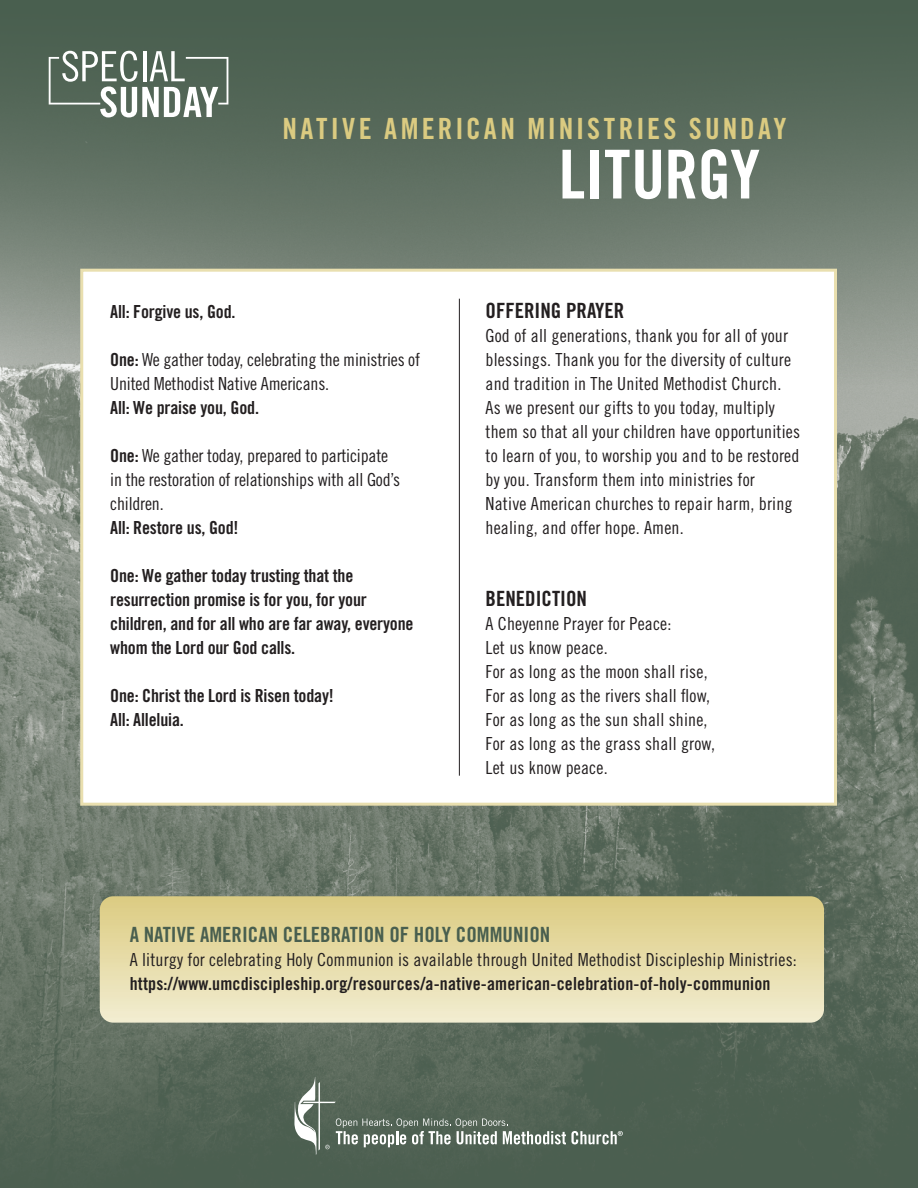
<style>
.page{position:relative;width:918px;height:1188px;background:#fff}
.page>*{position:absolute;margin:0;border:0;box-sizing:border-box;transform-origin:0 0}
.t1{font:67.5px "Trade Gothic LT Std Bd Cn 20";letter-spacing:-.005em;color:#fff}
.t2{font:29.25px "Trade Gothic LT Std Bd Cn 20";letter-spacing:.105em;color:#dbcb81}
._2020_KIT_Body_Text{font:21px "Trade Gothic LT Std Bd Cn 20";color:#495f4f}
._2020_KIT_Body_Text-2{font:21px "Trade Gothic LT Std Bd Cn 20";color:#231f20}
._2020_KIT_Body_Text-3{font:18px/24px "Trade Gothic LT Std Cn 18";letter-spacing:.01em;color:#231f20}
._2020_KIT_Body_Text-4{font:18px/24px "Trade Gothic LT Std Bd Cn 20";letter-spacing:-.01em;color:#231f20}
._2020_KIT_Body_Text-5{font:18px/24px "Trade Gothic LT Std Cn 18";letter-spacing:-.01em;color:#231f20}
._2020_KIT_Body_Text-6{font:18px "Trade Gothic LT Std Bd Cn 20";letter-spacing:.01em;color:#231f20}
.s1{font-family:"Trade Gothic LT Std Bd Cn 20"}
</style>
<div class="page">
<img style="left:0;top:384px;width:918px;height:804px">
<svg style="left:0;top:0;width:918px;height:384px;background:#617164"></svg>
<div style="left:82px;top:270px;width:754px;height:534px;background:#fff"></div>
<div style="left:80px;top:269px;width:757px;height:537px;border:3px solid #e9dfaf"></div>
<svg style="left:100px;top:896px;width:724px;height:127px;background:#e5dba8"></svg>
<hr style="left:459px;top:299px;width:1px;height:477px;background:#231f20">
<svg style="left:294px;top:1077px;width:329px;height:78px;background:#637265"></svg>
<svg style="left:49px;top:51px;width:179px;height:66px"></svg>
<p class="t2" style="left:282px;top:111px;width:506px">NATIVE AMERICAN MINISTRIES SUNDAY</p>
<p class="_2020_KIT_Body_Text-4" style="left:110px;top:299px;width:127px">All: Forgive us, God.</p>
<p class="_2020_KIT_Body_Text-5" style="left:110px;top:347px;width:311px"><span class="s1">One:</span> We gather today, celebrating the ministries of<br>United Methodist Native Americans.</p>
<p class="_2020_KIT_Body_Text-4" style="left:110px;top:395px;width:150px">All: We praise you, God.</p>
<p class="_2020_KIT_Body_Text-5" style="left:110px;top:443px;width:291px"><span class="s1">One:</span> We gather today, prepared to participate in the restoration of relationships with all God’s children.</p>
<p class="_2020_KIT_Body_Text-4" style="left:110px;top:515px;width:130px">All: Restore us, God!</p>
<p class="_2020_KIT_Body_Text-4" style="left:110px;top:563px;width:305px">One: We gather today trusting that the resurrection promise is for you, for your children, and for all who are far away, everyone whom the Lord our God calls.</p>
<p class="_2020_KIT_Body_Text-4" style="left:110px;top:683px;width:225px">One: Christ the Lord is Risen today!</p>
<p class="_2020_KIT_Body_Text-4" style="left:110px;top:707px;width:75px">All: Alleluia.</p>
<p class="t1" style="left:559px;top:133px;width:203px">LITURGY</p>
<p class="_2020_KIT_Body_Text-2" style="left:486px;top:298px;width:140px">OFFERING PRAYER</p>
<p class="_2020_KIT_Body_Text-3" style="left:486px;top:323px;width:316px">God of all generations, thank you for all of your blessings. Thank you for the diversity of culture and tradition in The United Methodist Church.<br>As we present our gifts to you today, multiply them so that all your children have opportunities to learn of you, to worship you and to be restored by you. Transform them into ministries for Native American churches to repair harm, bring healing, and offer hope. Amen.</p>
<p class="_2020_KIT_Body_Text-2" style="left:486px;top:586px;width:103px">BENEDICTION</p>
<p class="_2020_KIT_Body_Text-3" style="left:486px;top:611px;width:187px">A Cheyenne Prayer for Peace:</p>
<p class="_2020_KIT_Body_Text-3" style="left:486px;top:635px;width:124px">Let us know peace.</p>
<p class="_2020_KIT_Body_Text-3" style="left:486px;top:659px;width:224px">For as long as the moon shall rise,</p>
<p class="_2020_KIT_Body_Text-3" style="left:486px;top:683px;width:226px">For as long as the rivers shall flow,</p>
<p class="_2020_KIT_Body_Text-3" style="left:486px;top:707px;width:224px">For as long as the sun shall shine,</p>
<p class="_2020_KIT_Body_Text-3" style="left:486px;top:731px;width:231px">For as long as the grass shall grow,</p>
<p class="_2020_KIT_Body_Text-3" style="left:486px;top:755px;width:124px">Let us know peace.</p>
<p class="_2020_KIT_Body_Text" style="left:130px;top:922px;width:422px">A NATIVE AMERICAN CELEBRATION OF HOLY COMMUNION</p>
<p class="_2020_KIT_Body_Text-3" style="left:130px;top:947px;width:669px">A liturgy for celebrating Holy Communion is available through United Methodist Discipleship Ministries:</p>
<p class="_2020_KIT_Body_Text-6" style="left:130px;top:973px;width:642px">https://www.umcdiscipleship.org/resources/a-native-american-celebration-of-holy-communion</p>
</div>
